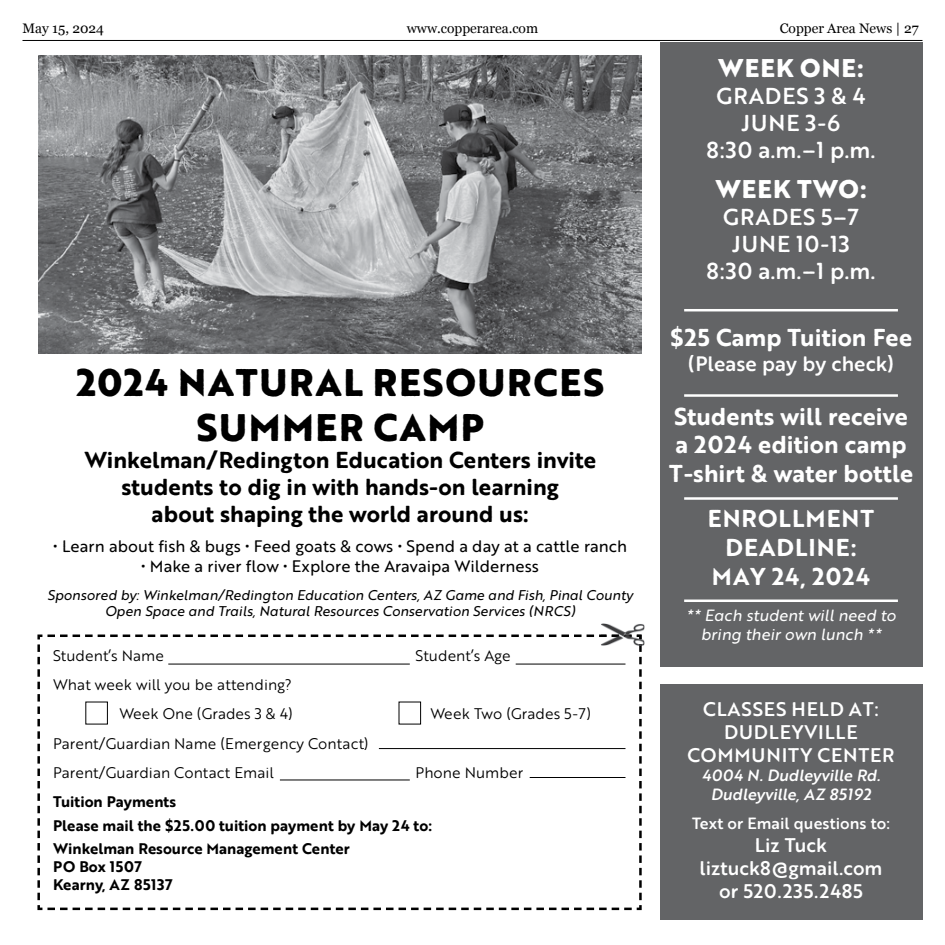
<style>
.page{position:relative;width:945px;height:945px;background:#fff}
.page>*{position:absolute;margin:0;border:0;box-sizing:border-box;transform-origin:0 0}
.t1{font:800 37.5px/45px "Brother 1816 Printed";letter-spacing:.04em;color:#000;text-align:center}
.t2{font:800 25px "Brother 1816 Printed";letter-spacing:.04em;color:#fff}
.t3{font:700 23.75px/28.5px "Brother 1816 Printed";color:#fff}
.t4{font:700 23.75px/28.5px "Brother 1816 Printed";letter-spacing:.04em;color:#fff;text-align:center}
.t5{font:700 22.5px/27px "Brother 1816 Printed";color:#000;text-align:center}
.t6{font:500 22.5px/27px "Brother 1816 Printed";letter-spacing:.04em;color:#fff;text-align:center}
.t7{font:500 20.38px "Brother 1816 Printed";color:#fff}
.t8{font:500 19.25px/23.1px "Brother 1816 Printed";letter-spacing:.04em;color:#fff;text-align:center}
.t9{font:500 19.25px/23.1px "Brother 1816 Printed";color:#fff;text-align:center}
.t10{font:16.25px "Brother 1816 Printed";color:#000}
.t11{font:italic 15.88px/19px "Brother 1816 Printed";color:#fff;text-align:center}
.t12{font:italic 500 15.88px/19px "Brother 1816 Printed";color:#fff;text-align:center}
.t13{font:500 15.88px "Brother 1816 Printed";color:#fff}
.t14{font:15px/29.2px "Brother 1816 Printed";color:#000;text-align:right}
.t15{font:700 15px/23.6px "Brother 1816 Printed";color:#000}
.t16{font:italic 13.75px/16.5px "Brother 1816 Printed";color:#000;text-align:center}
.t17{font:13.75px "Georgia";color:#000}
</style>
<div class="page">
<hr style="left:22px;top:40px;width:900px;height:1px;background:#000">
<div style="left:660px;top:42px;width:262px;height:625px;background:#636466"></div>
<div style="left:660px;top:685px;width:262px;height:235px;background:#636466"></div>
<hr style="left:684px;top:309px;width:214px;height:2px;background:#fff">
<hr style="left:684px;top:394px;width:214px;height:3px;background:#fff">
<hr style="left:684px;top:497px;width:214px;height:3px;background:#fff">
<hr style="left:684px;top:600px;width:214px;height:2px;background:#fff">
<img style="left:39px;top:56px;width:603px;height:298px">
<svg style="left:37px;top:635px;width:605px;height:275px"></svg>
<img style="left:601px;top:624px;width:43px;height:22px">
<svg style="left:47px;top:635px;width:595px;height:265px"></svg>
<p class="t17" style="left:22px;top:18px;width:83px">May 15, 2024</p>
<p class="t17" style="left:407px;top:18px;width:133px">www.copperarea.com</p>
<p class="t17" style="left:780px;top:18px;width:140px">Copper Area News | 27</p>
<h1 class="t1" style="left:76px;top:359px;width:530px">2024 NATURAL RESOURCES<br>SUMMER CAMP</h1>
<h3 class="t5" style="left:84px;top:445px;width:513px">Winkelman/Redington Education Centers invite students to dig in with hands-on learning<br>about shaping the world around us:</h3>
<p class="t10" style="left:53px;top:535px;width:575px">• Learn about fish &amp; bugs • Feed goats &amp; cows • Spend a day at a cattle ranch</p>
<p class="t10" style="left:141px;top:554px;width:399px">• Make a river flow • Explore the Aravaipa Wilderness</p>
<p class="t16" style="left:47px;top:586px;width:587px">Sponsored by: Winkelman/Redington Education Centers, AZ Game and Fish, Pinal County<br>Open Space and Trails, Natural Resources Conservation Services (NRCS)</p>
<p class="t14" style="left:53px;top:640px;width:112px">Student’s Name</p>
<p class="t14" style="left:416px;top:640px;width:97px">Student’s Age</p>
<p class="t14" style="left:53px;top:670px;width:241px">What week will you be attending?<br>Week One (Grades 3 &amp; 4)</p>
<p class="t14" style="left:431px;top:699px;width:162px">Week Two (Grades 5-7)</p>
<p class="t14" style="left:53px;top:728px;width:317px;text-align:left">Parent/Guardian Name (Emergency Contact)<br>Parent/Guardian Contact Email</p>
<p class="t14" style="left:416px;top:757px;width:109px">Phone Number</p>
<p class="t15" style="left:53px;top:789px;width:381px">Tuition Payments<br>Please mail the $25.00 tuition payment by May 24 to:<br>Winkelman Resource Management Center</p>
<p class="t15" style="left:53px;top:857px;width:121px;line-height:18px">PO Box 1507<br>Kearny, AZ 85137</p>
<h2 class="t2" style="left:718px;top:49px;width:147px">WEEK ONE:</h2>
<h3 class="t6" style="left:707px;top:82px;width:170px">GRADES 3 &amp; 4<br>JUNE 3-6<br>8:30 a.m.–1 p.m.</h3>
<h2 class="t2" style="left:715px;top:170px;width:153px">WEEK TWO:</h2>
<h3 class="t6" style="left:707px;top:203px;width:170px">GRADES 5–7<br>JUNE 10-13<br>8:30 a.m.–1 p.m.</h3>
<h3 class="t3" style="left:670px;top:323px;width:244px">$25 Camp Tuition Fee</h3>
<h3 class="t7" style="left:688px;top:348px;width:208px">(Please pay by check)</h3>
<h3 class="t3" style="left:669px;top:401px;width:246px">Students will receive a 2024 edition camp<br>T-shirt &amp; water bottle</h3>
<h3 class="t4" style="left:708px;top:504px;width:168px">ENROLLMENT<br>DEADLINE:<br>MAY 24, 2024</h3>
<p class="t11" style="left:686px;top:605px;width:211px">** Each student will need to bring their own lunch **</p>
<p class="t8" style="left:687px;top:696px;width:209px">CLASSES HELD AT:<br>DUDLEYVILLE<br>COMMUNITY CENTER</p>
<p class="t12" style="left:702px;top:765px;width:180px">4004 N. Dudleyville Rd.<br>Dudleyville, AZ 85192</p>
<p class="t13" style="left:692px;top:811px;width:199px">Text or Email questions to:</p>
<p class="t9" style="left:700px;top:833px;width:184px">Liz Tuck liztuck8@gmail.com or 520.235.2485</p>
</div>
